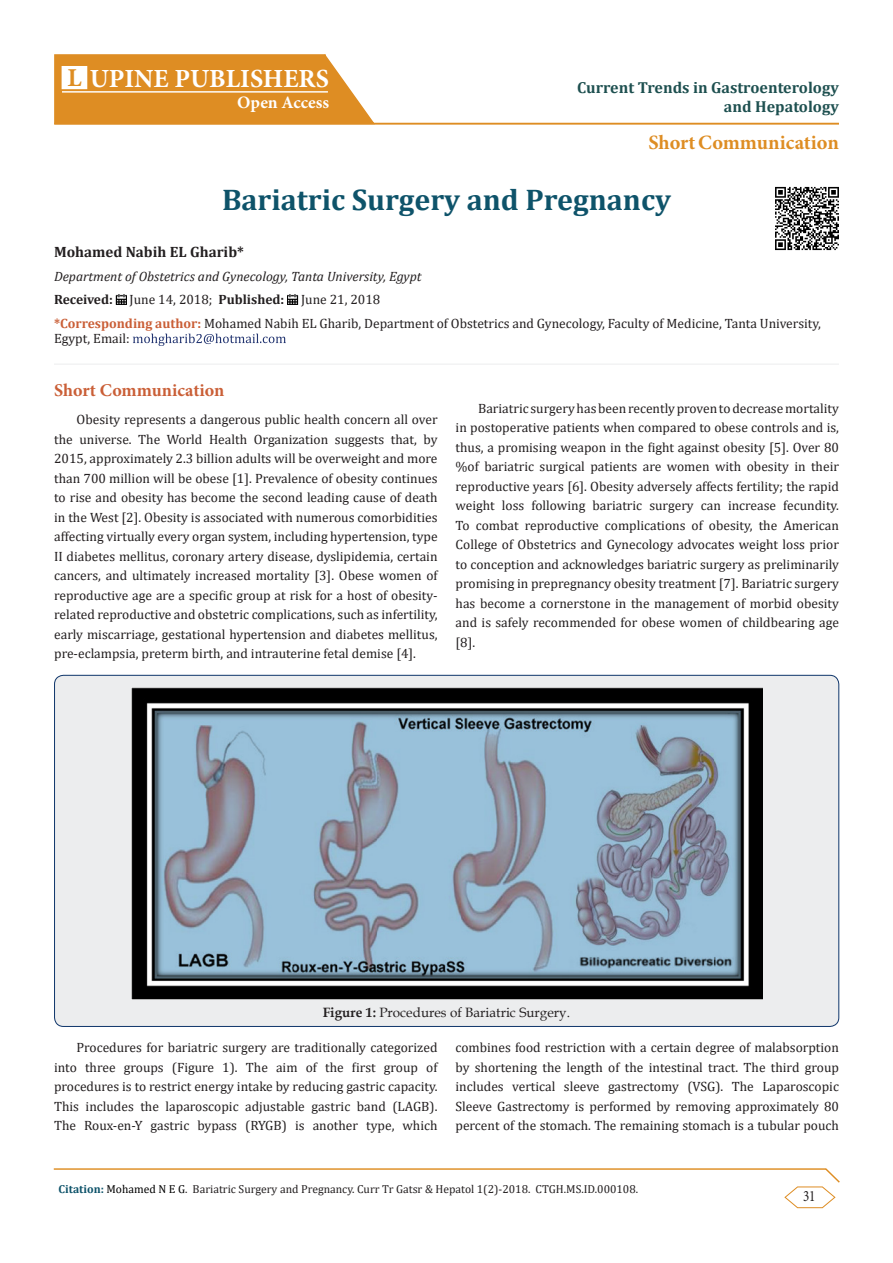
<style>
.page{position:relative;width:893px;height:1263px;background:#fff}
.page>*{position:absolute;margin:0;border:0;box-sizing:border-box;transform-origin:0 0}
.t1{font:700 30px "Cambria";color:#0e536a}
.t2{font:700 26.1px "Minion Pro";color:#fff}
.t3{font:700 20.4px "Minion Pro";color:#de8d23}
.t4{font:700 18px "Minion Pro";color:#ca5f37}
.t5{font:700 17.4px "Minion Pro";color:#fff}
.t6{font:700 16.05px/19.6px "Cambria";color:#1e5050;text-align:right}
.t7{font:15.75px "Minion Pro";color:#231f20;scale:.83 1}
.t8{font:700 15px "Cambria";color:#231f20}
.t9{font:13.5px/19.5px "Cambria";color:#231f20;text-align:justify}
.t10{font:italic 13.5px "Cambria";color:#231f20}
.t11{font:13.5px "Book Antiqua";color:#231f20}
.t12{font:11.55px "Cambria";color:#231f20}
.s1{font-size:25.8px;color:#de8d23}
.s2{font-weight:700}
.s3{font-weight:700;color:#ca5f37}
.s4{font-weight:700;color:#0e536a}
.s5{color:#000}
</style>
<div class="page">
<hr style="left:54px;top:1168px;width:772px;height:2px;background:#de8d23">
<svg style="left:784px;top:1168px;width:56px;height:40px"></svg>
<hr style="left:54px;top:123px;width:785px;height:2px;background:#de8d23">
<svg style="left:54px;top:54px;width:322px;height:71px;background:#e19737"></svg>
<hr style="left:62px;top:91px;width:266px;height:2px;background:#fff">
<div style="left:62px;top:67px;width:25px;height:21px;background:#fff"></div>
<svg style="left:116px;top:294px;width:11px;height:10px"></svg>
<svg style="left:287px;top:294px;width:11px;height:10px"></svg>
<svg style="left:133px;top:334px;width:153px;height:12px"></svg>
<img style="left:775px;top:186px;width:64px;height:65px">
<hr style="left:54px;top:364px;width:785px;height:1px;background:#ecedee">
<div style="left:55px;top:675px;width:784px;height:351px;background:#ecedee;border-radius:9px"></div>
<img style="left:131px;top:688px;width:631px;height:312px">
<p class="t2" style="left:67px;top:60px;width:263px"><span class="s1">L</span> UPINE PUBLISHERS</p>
<p class="t5" style="left:237px;top:90px;width:94px">Open Access</p>
<p class="t6" style="left:577px;top:77px;width:263px">Current Trends in Gastroenterology and Hepatology</p>
<p class="t3" style="left:648px;top:128px;width:192px">Short Communication</p>
<p class="t1" style="left:222px;top:179px;width:450px">Bariatric Surgery and Pregnancy</p>
<p class="t8" style="left:54px;top:242px;width:191px">Mohamed Nabih EL Gharib*</p>
<p class="t10" style="left:54px;top:267px;width:369px">Department of Obstetrics and Gynecology, Tanta University, Egypt</p>
<p class="t9" style="left:54px;top:290px;width:328px"><span class="s2">Received:</span> June 14, 2018; <span class="s2">Published:</span> June 21, 2018</p>
<p class="t9" style="left:54px;top:316px;width:768px;line-height:15px"><span class="s3">*Corresponding author:</span> Mohamed Nabih EL Gharib, Department of Obstetrics and Gynecology, Faculty of Medicine, Tanta University,<br>Egypt, Email:</p>
<p class="t4" style="left:54px;top:377px;width:172px">Short Communication</p>
<p class="t9" style="left:54px;top:410px;width:385px;text-indent:22px">Obesity represents a dangerous public health concern all over the universe. The World Health Organization suggests that, by 2015, approximately 2.3 billion adults will be overweight and more than 700 million will be obese [1]. Prevalence of obesity continues to rise and obesity has become the second leading cause of death in the West [2]. Obesity is associated with numerous comorbidities affecting virtually every organ system, including hypertension, type II diabetes mellitus, coronary artery disease, dyslipidemia, certain cancers, and ultimately increased mortality [3]. Obese women of reproductive age are a specific group at risk for a host of obesity&shy;related reproductive and obstetric complications, such as infertility, early miscarriage, gestational hypertension and diabetes mellitus, pre-eclampsia, preterm birth, and intrauterine fetal demise [4].</p>
<p class="t9" style="left:456px;top:398px;width:385px;text-indent:22px">Bariatric surgery has been recently proven to decrease mortality in postoperative patients when compared to obese controls and is, thus, a promising weapon in the fight against obesity [5]. Over 80 %of bariatric surgical patients are women with obesity in their reproductive years [6]. Obesity adversely affects fertility; the rapid weight loss following bariatric surgery can increase fecundity.<br>To combat reproductive complications of obesity, the American College of Obstetrics and Gynecology advocates weight loss prior to conception and acknowledges bariatric surgery as preliminarily promising in prepregnancy obesity treatment [7]. Bariatric surgery has become a cornerstone in the management of morbid obesity and is safely recommended for obese women of childbearing age [8].</p>
<p class="t11" style="left:323px;top:1003px;width:249px"><span class="s2">Figure 1:</span> Procedures of Bariatric Surgery.</p>
<p class="t9" style="left:54px;top:1038px;width:385px;text-indent:22px">Procedures for bariatric surgery are traditionally categorized into three groups (Figure 1). The aim of the first group of procedures is to restrict energy intake by reducing gastric capacity.<br>This includes the laparoscopic adjustable gastric band (LAGB).<br>The Roux-en-Y gastric bypass (RYGB) is another type, which</p>
<p class="t9" style="left:455px;top:1038px;width:385px">combines food restriction with a certain degree of malabsorption by shortening the length of the intestinal tract. The third group includes vertical sleeve gastrectomy (VSG). The Laparoscopic Sleeve Gastrectomy is performed by removing approximately 80 percent of the stomach. The remaining stomach is a tubular pouch</p>
<p class="t12" style="left:58px;top:1182px;width:581px"><span class="s4">Citation:</span> <span class="s5">Mohamed N E G</span>. Bariatric Surgery and Pregnancy. Curr Tr Gatsr &amp; Hepatol 1(2)-2018. CTGH.MS.ID.000108.</p>
<p class="t7" style="left:803px;top:1186px;width:17px">31</p>
</div>
